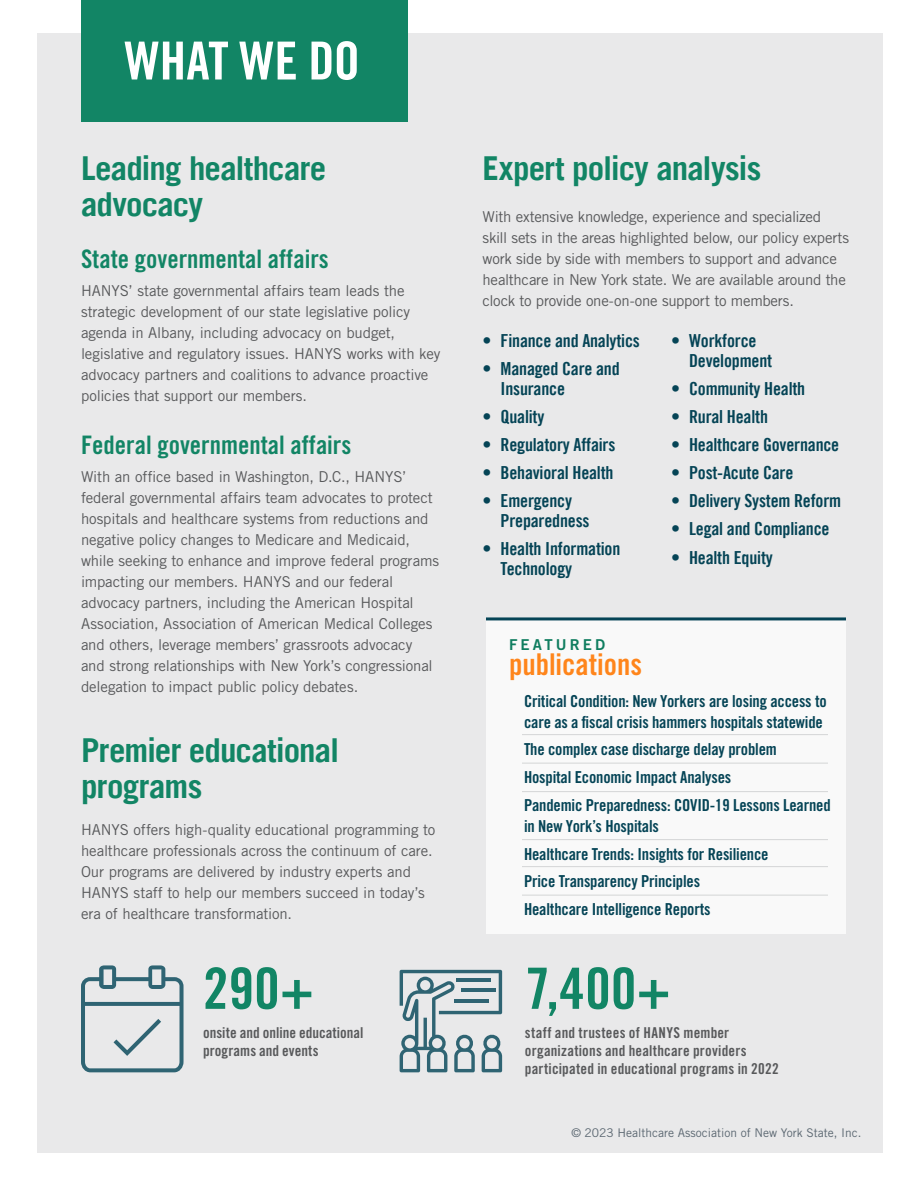
<style>
.page{position:relative;width:918px;height:1188px;background:#fff}
.page>*{position:absolute;margin:0;border:0;box-sizing:border-box;transform-origin:0 0}
.t1{font:57px "Trade Gothic LT Bold Cond Twenty";letter-spacing:.005em;color:#128565}
.t2{font:52.5px "Trade Gothic LT Std Bd Cn 20";letter-spacing:.005em;color:#fff}
.t3{font:700 33px/36px "Trade Gothic LT";letter-spacing:-.03em;color:#128565}
.t4{font:30px "Trade Gothic LT Std Bd Cn 20";color:#ff851b}
.t5{font:25.5px "Trade Gothic LT Std Bd Cn 20";color:#128565}
.t6{font:18px/19.5px "Trade Gothic LT Bold Cond Twenty";letter-spacing:-.01em;color:#054456}
.t7{font:16.5px/27.8px "Trade Gothic LT Std Bd Cn 20";letter-spacing:-.01em;color:#054456}
.t8{font:15px/21px "Trade Gothic LT Std";letter-spacing:-.01em;color:#58595b}
.t9{font:15px/18px "Trade Gothic LT Std Bd Cn 20";letter-spacing:.01em;color:#58595b}
.t10{font:15px "Trade Gothic LT Std Bd 2";letter-spacing:.21em;color:#0f7d5f}
.t11{font:12px "Trade Gothic LT Std";color:#5b6771}
</style>
<div class="page">
<div style="left:37px;top:34px;width:845px;height:1119px;background:#e9e9ea"></div>
<div style="left:81px;top:0;width:326px;height:121px;background:#128565"></div>
<svg style="left:81px;top:965px;width:103px;height:107px"></svg>
<svg style="left:400px;top:970px;width:102px;height:102px"></svg>
<div style="left:486px;top:619px;width:360px;height:315px;background:#fff"></div>
<hr style="left:486px;top:617px;width:360px;height:3px;background:#054456">
<hr style="left:522px;top:734px;width:306px;height:1px;background:#a7a9ac">
<hr style="left:522px;top:763px;width:306px;height:1px;background:#a7a9ac">
<hr style="left:522px;top:791px;width:306px;height:1px;background:#a7a9ac">
<hr style="left:522px;top:839px;width:306px;height:1px;background:#a7a9ac">
<hr style="left:522px;top:866px;width:306px;height:1px;background:#a7a9ac">
<hr style="left:522px;top:895px;width:306px;height:1px;background:#a7a9ac">
<h2 class="t2" style="left:125px;top:29px;width:237px">WHAT WE DO</h2>
<h3 class="t3" style="left:81px;top:150px;width:247px">Leading healthcare advocacy</h3>
<h3 class="t3" style="left:483px;top:150px;width:280px">Expert policy analysis</h3>
<p class="t8" style="left:483px;top:206px;width:368px">With extensive knowledge, experience and specialized skill sets in the areas highlighted below, our policy experts work side by side with members to support and advance healthcare in New York state. We are available around the clock to provide one-on-one support to members.</p>
<h3 class="t5" style="left:81px;top:244px;width:249px">State governmental affairs</h3>
<p class="t8" style="left:81px;top:280px;width:361px">HANYS’ state governmental affairs team leads the strategic development of our state legislative policy agenda in Albany, including advocacy on budget, legislative and regulatory issues. HANYS works with key advocacy partners and coalitions to advance proactive policies that support our members.</p>
<h3 class="t5" style="left:81px;top:430px;width:272px">Federal governmental affairs</h3>
<p class="t8" style="left:81px;top:466px;width:360px">With an office based in Washington, D.C., HANYS’ federal governmental affairs team advocates to protect hospitals and healthcare systems from reductions and negative policy changes to Medicare and Medicaid, while seeking to enhance and improve federal programs impacting our members. HANYS and our federal advocacy partners, including the American Hospital Association, Association of American Medical Colleges and others, leverage members’ grassroots advocacy and strong relationships with New York’s congressional delegation to impact public policy debates.</p>
<p class="t6" style="left:689px;top:331px;width:85px;text-indent:-18px">• Workforce<br>Development</p>
<p class="t6" style="left:671px;top:379px;width:136px">• Community Health</p>
<p class="t6" style="left:671px;top:407px;width:98px">• Rural Health</p>
<p class="t6" style="left:671px;top:435px;width:170px">• Healthcare Governance</p>
<p class="t6" style="left:671px;top:463px;width:124px">• Post-Acute Care</p>
<p class="t6" style="left:671px;top:491px;width:172px">• Delivery System Reform</p>
<p class="t6" style="left:671px;top:519px;width:160px">• Legal and Compliance</p>
<p class="t6" style="left:671px;top:547px;width:103px">• Health Equity</p>
<p class="t6" style="left:483px;top:331px;width:159px">• Finance and Analytics</p>
<p class="t6" style="left:501px;top:359px;width:121px;text-indent:-18px">• Managed Care and<br>Insurance</p>
<p class="t6" style="left:483px;top:407px;width:63px">• Quality</p>
<p class="t6" style="left:483px;top:435px;width:134px">• Regulatory Affairs</p>
<p class="t6" style="left:483px;top:463px;width:133px">• Behavioral Health</p>
<p class="t6" style="left:501px;top:491px;width:90px;text-indent:-18px">• Emergency<br>Preparedness</p>
<p class="t6" style="left:501px;top:539px;width:121px;text-indent:-18px">• Health Information<br>Technology</p>
<p class="t10" style="left:509px;top:635px;width:98px">FEATURED</p>
<h3 class="t4" style="left:509px;top:646px;width:135px">publications</h3>
<p class="t7" style="left:524px;top:690px;width:304px;line-height:21px">Critical Condition: New Yorkers are losing access to care as a fiscal crisis hammers hospitals statewide</p>
<p class="t7" style="left:524px;top:736px;width:308px">The complex case discharge delay problem<br>Hospital Economic Impact Analyses<br>Pandemic Preparedness: COVID-19 Lessons Learned</p>
<p class="t7" style="left:524px;top:812px;width:246px">in New York’s Hospitals<br>Healthcare Trends: Insights for Resilience Price Transparency Principles Healthcare Intelligence Reports</p>
<h3 class="t3" style="left:81px;top:732px;width:260px">Premier educational programs</h3>
<p class="t8" style="left:81px;top:819px;width:356px">HANYS offers high-quality educational programming to healthcare professionals across the continuum of care.<br>Our programs are delivered by industry experts and HANYS staff to help our members succeed in today’s era of healthcare transformation.</p>
<h1 class="t1" style="left:203px;top:954px;width:112px">290+</h1>
<p class="t9" style="left:203px;top:1023px;width:162px">onsite and online educational programs and events</p>
<h1 class="t1" style="left:525px;top:954px;width:147px">7,400+</h1>
<p class="t9" style="left:525px;top:1023px;width:255px">staff and trustees of HANYS member organizations and healthcare providers participated in educational programs in 2022</p>
<p class="t11" style="left:571px;top:1126px;width:292px">© 2023 Healthcare Association of New York State, Inc.</p>
</div>
